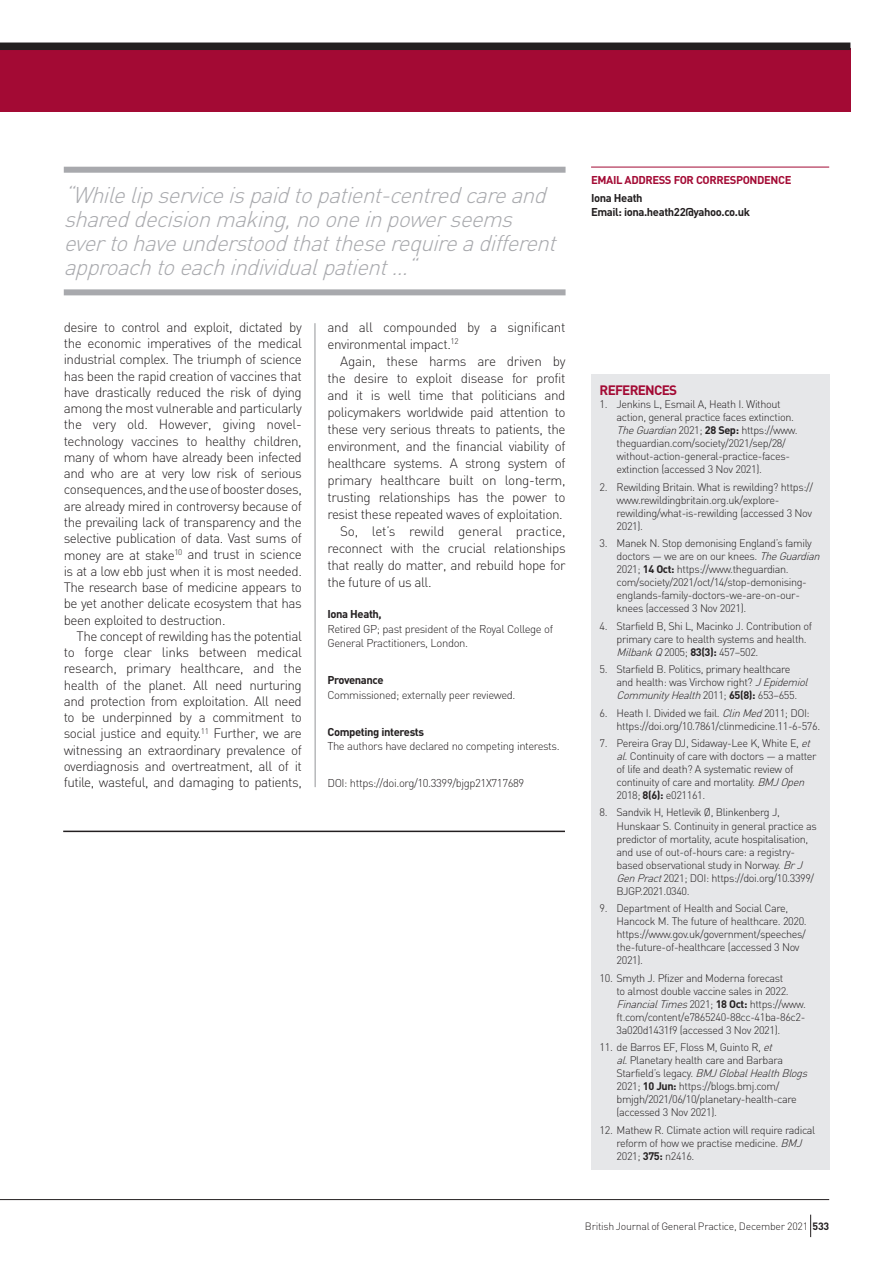
<style>
.page{position:relative;width:893px;height:1263px;background:#fff}
.page>*{position:absolute;margin:0;border:0;box-sizing:border-box;transform-origin:0 0}
.t1{font:italic 300 22.5px/24px "DIN";color:#a8a9ad}
.t2{font:300 13.5px/16.2px "DIN";letter-spacing:-.035em;color:#231f20;text-align:justify}
.t3{font:300 13.5px "DIN";letter-spacing:-.015em;color:#231f20}
.t4{font:700 13.5px "DIN";letter-spacing:-.055em;color:#a30a34}
.t5{font:300 11.25px/14.2px "DIN";letter-spacing:-.035em;color:#231f20}
.t6{font:700 11.25px/13.5px "DIN";letter-spacing:-.035em;color:#231f20}
.t7{font:700 11.25px "DIN";letter-spacing:-.035em;color:#a30a34}
.t8{font:300 10.8px/13px "DIN";letter-spacing:-.035em;color:#231f20}
.t9{font:300 10.5px "DIN";letter-spacing:-.025em;color:#231f20}
.s1{font-style:italic}
.s2{font-weight:700}
</style>
<div class="page">
<div style="left:0;top:48px;width:850px;height:64px;background:#a30a34"></div>
<div style="left:0;top:43px;width:850px;height:7px;background:#231f20"></div>
<hr style="left:315px;top:323px;width:1px;height:464px;background:#939598">
<div style="left:591px;top:374px;width:238px;height:795px;background:#e6e7e9"></div>
<hr style="left:63px;top:831px;width:502px;height:1px;background:#231f20">
<hr style="left:591px;top:167px;width:238px;height:1px;background:#a30a34">
<hr style="left:0;top:1199px;width:829px;height:1px;background:#231f20">
<svg style="left:810px;top:1215px;width:1px;height:22px"></svg>
<div style="left:64px;top:289px;width:502px;height:6px;background:#a8a9ad"></div>
<div style="left:64px;top:167px;width:502px;height:6px;background:#a8a9ad"></div>
<h1 class="t1" style="left:64px;top:183px;width:500px">“Whilelipserviceispaidtopatient-centredcareand shareddecisionmaking,nooneinpowerseems evertohaveunderstoodthattheserequireadifferent approachtoeachindividualpatient…“</h1>
<p class="t2" style="left:64px;top:319px;width:240px">desire to control and exploit, dictated by the economic imperatives of the medical industrial complex. The triumph of science has been the rapid creation of vaccines that have drastically reduced the risk of dying among the most vulnerable and particularly the very old. However, giving novel&shy;technology vaccines to healthy children, many of whom have already been infected and who are at very low risk of serious consequences, and the use of booster doses, are already mired in controversy because of the prevailing lack of transparency and the selective publication of data. Vast sums of money are at stake<sup>10</sup> and trust in science is at a low ebb just when it is most needed.<br>The research base of medicine appears to be yet another delicate ecosystem that has been exploited to destruction.</p>
<p class="t2" style="left:64px;top:628px;width:240px;text-indent:13px">The concept of rewilding has the potential to forge clear links between medical research, primary healthcare, and the health of the planet. All need nurturing and protection from exploitation. All need to be underpinned by a commitment to social justice and equity.<sup>11</sup> Further, we are witnessing an extraordinary prevalence of overdiagnosis and overtreatment, all of it futile, wasteful, and damaging to patients,</p>
<p class="t2" style="left:327px;top:318px;width:240px;line-height:17px">and all compounded by a significant environmental impact.<sup>12</sup></p>
<p class="t2" style="left:340px;top:353px;width:227px">Again, these harms are driven by</p>
<p class="t2" style="left:327px;top:370px;width:240px">the desire to exploit disease for profit</p>
<p class="t2" style="left:327px;top:387px;width:240px">and it is well time that politicians and</p>
<p class="t2" style="left:327px;top:404px;width:240px">policymakers worldwide paid attention to</p>
<p class="t2" style="left:327px;top:421px;width:240px">these very serious threats to patients, the</p>
<p class="t2" style="left:327px;top:438px;width:240px">environment, and the financial viability of</p>
<p class="t2" style="left:327px;top:455px;width:240px">healthcare systems. A strong system of</p>
<p class="t2" style="left:327px;top:472px;width:240px">primary healthcare built on long-term,</p>
<p class="t2" style="left:327px;top:489px;width:240px">trusting relationships has the power to</p>
<p class="t2" style="left:327px;top:506px;width:237px">resist these repeated waves of exploitation.</p>
<p class="t3" style="left:340px;top:523px;width:227px">So, let’s rewild general practice,</p>
<p class="t2" style="left:327px;top:540px;width:240px">reconnect with the crucial relationships</p>
<p class="t2" style="left:327px;top:557px;width:240px">that really do matter, and rebuild hope for</p>
<p class="t2" style="left:327px;top:574px;width:106px">the future of us all.</p>
<p class="t6" style="left:327px;top:607px;width:56px">Iona Heath,</p>
<p class="t5" style="left:327px;top:621px;width:227px">Retired GP; past president of the Royal College of<br>General Practitioners, London.</p>
<p class="t6" style="left:327px;top:673px;width:58px">Provenance</p>
<p class="t5" style="left:327px;top:687px;width:190px">Commissioned; externally peer reviewed.</p>
<p class="t6" style="left:327px;top:724px;width:98px">Competing interests</p>
<p class="t5" style="left:327px;top:739px;width:234px">The authors have declared no competing interests.</p>
<p class="t5" style="left:327px;top:776px;width:198px">DOI: https://doi.org/10.3399/bjgp21X717689</p>
<p class="t7" style="left:591px;top:173px;width:202px">EMAIL ADDRESS FOR CORRESPONDENCE</p>
<p class="t6" style="left:591px;top:191px;width:161px">Iona Heath<br>Email: iona.heath22@yahoo.co.uk</p>
<p class="t4" style="left:600px;top:381px;width:79px">REFERENCES</p>
<p class="t8" style="left:617px;top:398px;width:182px;text-indent:-17px">1. Jenkins L, Esmail A, Heath I. Without action, general practice faces extinction.<br><span class="s1">TheGuardian</span>2021; <span class="s2">28 Sep:</span> https://www. theguardian.com/society/2021/sep/28/ without-action-general-practice-faces&shy;extinction (accessed 3 Nov 2021).</p>
<p class="t8" style="left:617px;top:480px;width:198px;text-indent:-17px">2. Rewilding Britain. What is rewilding? https:// www.rewildingbritain.org.uk/explore&shy;rewilding/what-is-rewilding (accessed 3 Nov 2021).</p>
<p class="t8" style="left:617px;top:537px;width:208px;text-indent:-17px">3. Manek N. Stop demonising England’s family doctors — we are on our knees. <span class="s1">TheGuardian </span>2021; <span class="s2">14 Oct:</span> https://www.theguardian. com/society/2021/oct/14/stop-demonising&shy;englands-family-doctors-we-are-on-our&shy;knees (accessed 3 Nov 2021).</p>
<p class="t8" style="left:617px;top:619px;width:197px;text-indent:-17px">4. Starfield B, Shi L, Macinko J. Contribution of primary care to health systems and health.<br><span class="s1">MilbankQ</span>2005; <span class="s2">83(3):</span> 457–502.</p>
<p class="t8" style="left:617px;top:663px;width:196px;text-indent:-17px">5. Starfield B. Politics, primary healthcare<br>and health: was Virchow right? <span class="s1">JEpidemiol<br>CommunityHealth</span>2011; <span class="s2">65(8):</span> 653–655.</p>
<p class="t8" style="left:617px;top:706px;width:205px;text-indent:-17px">6. Heath I. Divided we fail. <span class="s1">ClinMed</span>2011; DOI: https://doi.org/10.7861/clinmedicine.11-6-576.</p>
<p class="t8" style="left:617px;top:736px;width:202px;text-indent:-17px">7. Pereira Gray DJ, Sidaway-Lee K, White E, <span class="s1">et al.</span>Continuity of care with doctors — a matter of life and death? A systematic review of continuity of care and mortality. <span class="s1">BMJOpen </span>2018; <span class="s2">8(6):</span> e021161.</p>
<p class="t8" style="left:617px;top:806px;width:202px;text-indent:-17px">8. Sandvik H, Hetlevik Ø, Blinkenberg J, Hunskaar S. Continuity in general practice as predictor of mortality, acute hospitalisation, and use of out-of-hours care: a registry&shy;based observational study in Norway. <span class="s1">BrJ GenPract</span>2021; DOI: https://doi.org/10.3399/ BJGP.2021.0340.</p>
<p class="t8" style="left:617px;top:901px;width:192px;text-indent:-17px">9. Department of Health and Social Care, Hancock M. The future of healthcare. 2020. https://www.gov.uk/government/speeches/ the-future-of-healthcare (accessed 3 Nov 2021).</p>
<p class="t8" style="left:617px;top:971px;width:191px;text-indent:-17px">10. Smyth J. Pfizer and Moderna forecast<br>to almost double vaccine sales in 2022.<br><span class="s1">FinancialTimes</span>2021; <span class="s2">18 Oct:</span> https://www. ft.com/content/e7865240-88cc-41ba-86c2- 3a020d1431f9 (accessed 3 Nov 2021).</p>
<p class="t8" style="left:617px;top:1040px;width:196px;text-indent:-17px">11. de Barros EF, Floss M, Guinto R, <span class="s1">et al.</span>Planetary health care and Barbara<br>S t a rf i e l d ’s le g a cy. <span class="s1">BMJGlobalHealthBlogs </span>2021; <span class="s2">10 Jun:</span> https://blogs.bmj.com/ bmjgh/2021/06/10/planetary-health-care (accessed 3 Nov 2021).</p>
<p class="t8" style="left:617px;top:1123px;width:200px;text-indent:-17px">12. Mathew R. Climate action will require radical reform of how we practise medicine. <span class="s1">BMJ<br></span>2021; <span class="s2">375:</span> n2416.</p>
<p class="t9" style="left:585px;top:1219px;width:246px">British Journal of General Practice, December 2021 <span class="s2">533</span></p>
</div>
